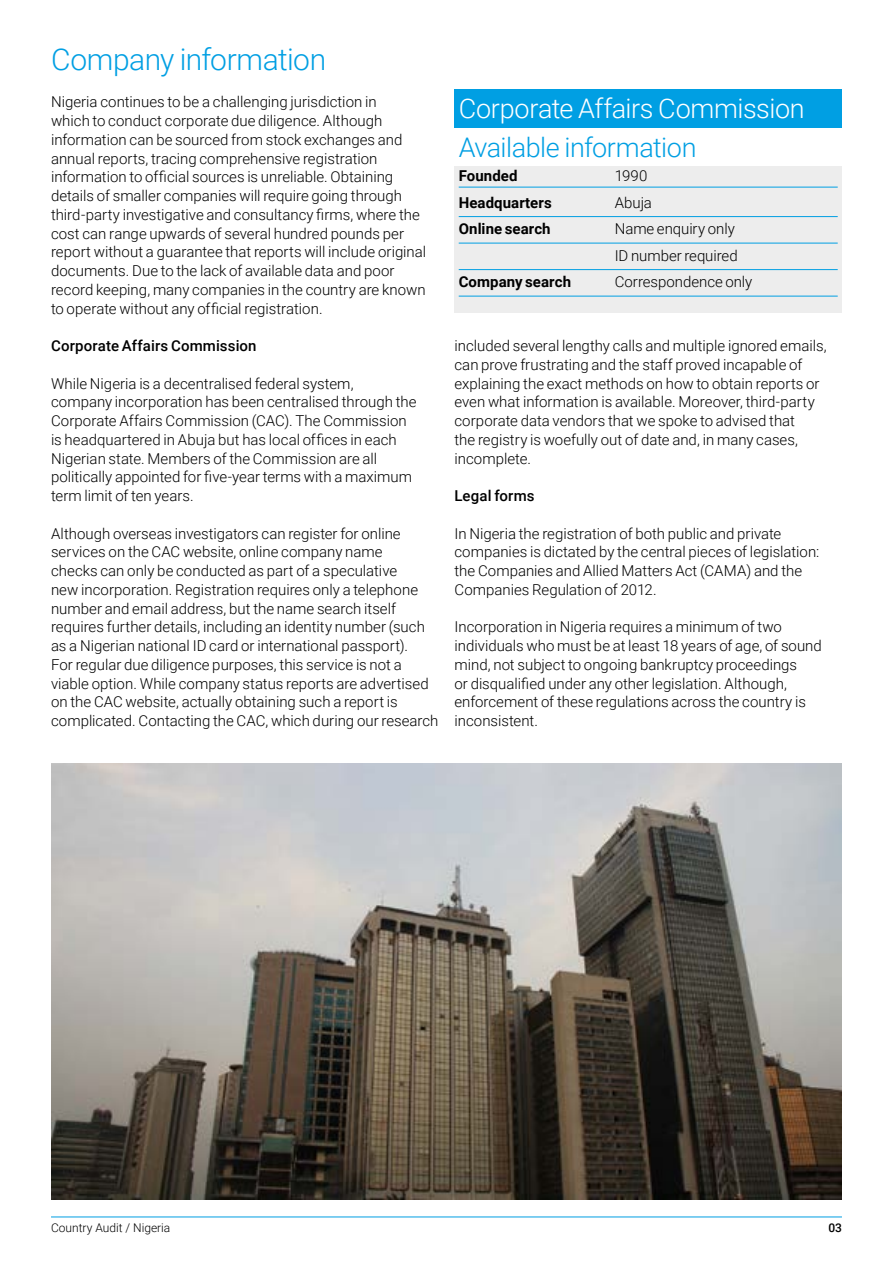
<style>
.page{position:relative;width:893px;height:1263px;background:#fff}
.page>*{position:absolute;margin:0;border:0;box-sizing:border-box;transform-origin:0 0}
.t1{font:300 30px "Roboto";letter-spacing:-.015em;color:#009fe3}
.t2{font:300 27px "Roboto";letter-spacing:-.015em;color:#fff}
.t3{font:300 27px "Roboto";letter-spacing:-.02em;color:#009fe3}
.t4{font:300 15px/18.8px "Roboto";color:#000}
.t5{font:700 15px "Roboto";letter-spacing:.005em;color:#000}
.t6{font:500 15px "Roboto";letter-spacing:.01em;color:#000}
.t7{font:300 12px "Roboto";color:#000}
.t8{font:500 12px "Roboto";color:#000}
</style>
<div class="page">
<hr style="left:51px;top:1216px;width:791px;height:1px;background:#009fe3">
<div style="left:454px;top:89px;width:388px;height:39px;background:#009fe3"></div>
<div style="left:454px;top:166px;width:388px;height:147px;background:#ededed"></div>
<hr style="left:459px;top:187px;width:379px;height:1px;background:#009fe3">
<hr style="left:459px;top:216px;width:379px;height:1px;background:#009fe3">
<hr style="left:459px;top:243px;width:379px;height:1px;background:#009fe3">
<hr style="left:459px;top:269px;width:379px;height:1px;background:#009fe3">
<hr style="left:459px;top:296px;width:379px;height:1px;background:#009fe3">
<img style="left:51px;top:764px;width:791px;height:435px">
<h1 class="t1" style="left:51px;top:38px;width:277px">Company information</h1>
<p class="t4" style="left:51px;top:92px;width:377px">Nigeria continues to be a challenging jurisdiction in<br>which to conduct corporate due diligence. Although information can be sourced from stock exchanges and annual reports, tracing comprehensive registration information to official sources is unreliable. Obtaining details of smaller companies will require going through third-party investigative and consultancy firms, where the cost can range upwards of several hundred pounds per report without a guarantee that reports will include original documents. Due to the lack of available data and poor record keeping, many companies in the country are known to operate without any official registration.</p>
<p class="t6" style="left:51px;top:335px;width:207px">Corporate Affairs Commission</p>
<p class="t4" style="left:51px;top:373px;width:367px">While Nigeria is a decentralised federal system, company incorporation has been centralised through the Corporate Affairs Commission (CAC). The Commission is headquartered in Abuja but has local offices in each Nigerian state. Members of the Commission are all politically appointed for five-year terms with a maximum term limit of ten years.</p>
<p class="t4" style="left:51px;top:523px;width:389px">Although overseas investigators can register for online services on the CAC website, online company name<br>checks can only be conducted as part of a speculative<br>new incorporation. Registration requires only a telephone number and email address, but the name search itself requires further details, including an identity number (such as a Nigerian national ID card or international passport).<br>For regular due diligence purposes, this service is not a viable option. While company status reports are advertised on the CAC website, actually obtaining such a report is complicated. Contacting the CAC, which during our research</p>
<h2 class="t2" style="left:459px;top:90px;width:347px">Corporate Affairs Commission</h2>
<h2 class="t3" style="left:459px;top:128px;width:239px">Available information</h2>
<p class="t5" style="left:459px;top:165px;width:60px">Founded</p>
<p class="t4" style="left:615px;top:166px;width:34px">1990</p>
<p class="t5" style="left:459px;top:192px;width:95px">Headquarters</p>
<p class="t4" style="left:615px;top:193px;width:39px">Abuja</p>
<p class="t5" style="left:459px;top:218px;width:93px">Online search</p>
<p class="t4" style="left:615px;top:215px;width:124px;line-height:26.5px">Name enquiry only<br>ID number required</p>
<p class="t5" style="left:459px;top:272px;width:114px">Company search</p>
<p class="t4" style="left:615px;top:272px;width:139px">Correspondence only</p>
<p class="t4" style="left:454px;top:336px;width:374px">included several lengthy calls and multiple ignored emails, can prove frustrating and the staff proved incapable of explaining the exact methods on how to obtain reports or even what information is available. Moreover, third-party corporate data vendors that we spoke to advised that<br>the registry is woefully out of date and, in many cases, incomplete.</p>
<p class="t6" style="left:454px;top:485px;width:82px">Legal forms</p>
<p class="t4" style="left:454px;top:523px;width:366px">In Nigeria the registration of both public and private companies is dictated by the central pieces of legislation: the Companies and Allied Matters Act (CAMA) and the Companies Regulation of 2012.</p>
<p class="t4" style="left:454px;top:617px;width:369px">Incorporation in Nigeria requires a minimum of two individuals who must be at least 18 years of age, of sound mind, not subject to ongoing bankruptcy proceedings<br>or disqualified under any other legislation. Although, enforcement of these regulations across the country is inconsistent.</p>
<p class="t7" style="left:51px;top:1219px;width:121px">Country Audit / Nigeria</p>
<p class="t8" style="left:828px;top:1219px;width:15px">03</p>
</div>
